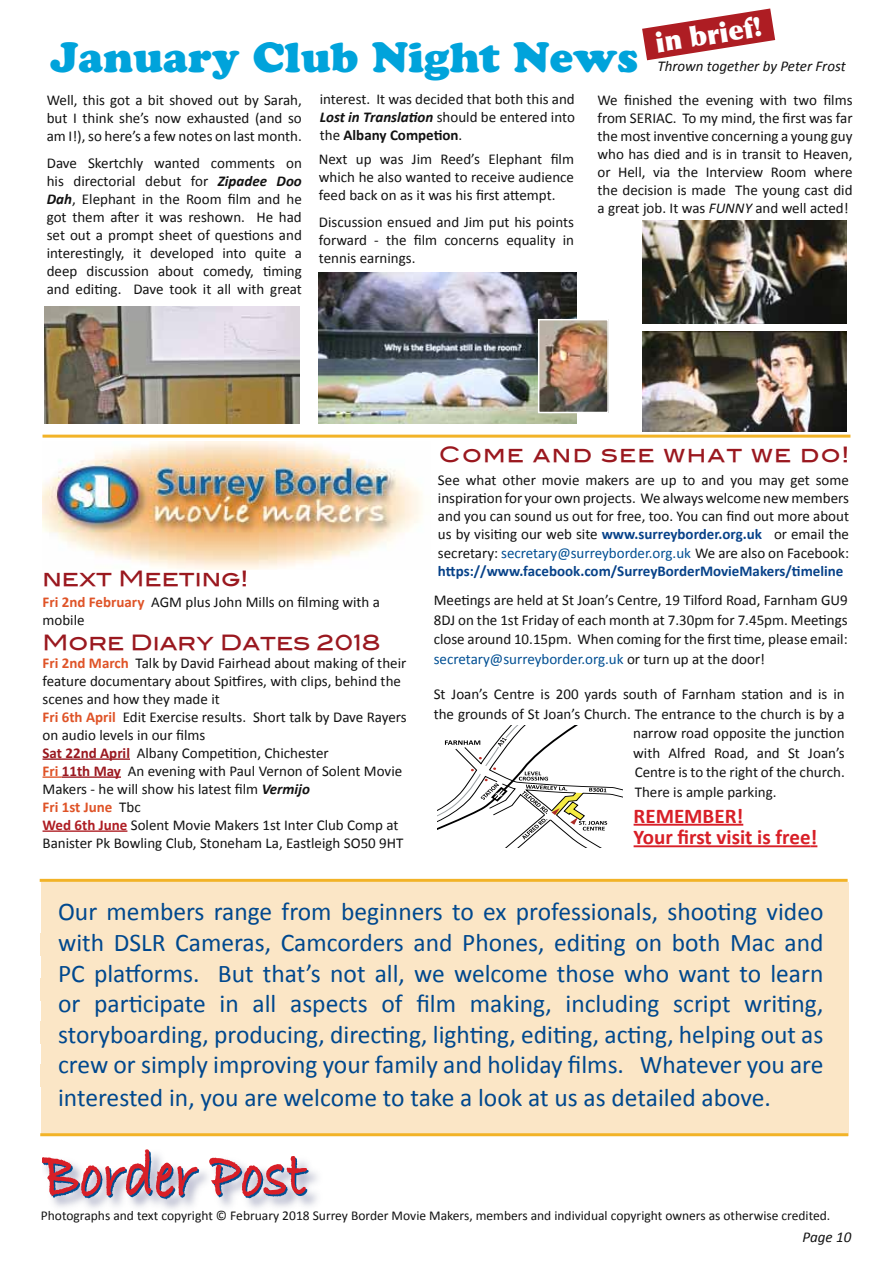
<style>
.page{position:relative;width:893px;height:1263px;background:#fff}
.page>*{position:absolute;margin:0;border:0;box-sizing:border-box;transform-origin:0 0}
.t1{font:42px "Cooper Black Std";color:#00a3db}
.t2{font:900 27px "Optima";color:#fff}
.t3{font:25.5px/30.9px "Calibri";color:#00488e;text-align:justify}
.t4{font:21px "Blair Md ITCTT Medium";color:#9a181f}
.t5{font:700 21px/21.6px "Calibri";color:#d81f27}
.t6{font:21px "Blair Md ITCTT Medium";letter-spacing:.06em;color:#9a181f}
.t7{font:15px/18px "Calibri";color:#121212;text-align:justify}
.t8{font:700 15px/18px "Calibri";color:#074289}
.t9{font:italic 15px "Calibri";color:#121212}
.t10{font:13.5px "Calibri";color:#121212}
.s1{font-weight:700;font-style:italic}
.s2{font-weight:700}
.s3{font-style:italic}
.s4{font-weight:700;color:#df5327}
.s5{font-weight:700;color:#9a181f}
.s6{font-weight:700;color:#9c1920}
.s7{font-weight:700;color:#ae1d23}
.s8{font-weight:700;color:#074289}
.s9{font-weight:400;color:#121212}
.s10{font-weight:400;color:#004f93}
.s11{color:#004f93}
</style>
<div class="page">
<svg style="left:43px;top:1149px;width:156px;height:50px"></svg>
<svg style="left:209px;top:1156px;width:100px;height:42px"></svg>
<hr style="left:43px;top:435px;width:807px;height:3px;background:#f2b327">
<div style="left:41px;top:882px;width:808px;height:253px;background:#fbe6c6"></div>
<div style="left:40px;top:1021px;width:808px;height:22px;background:#fbe6c6"></div>
<div style="left:40px;top:1064px;width:808px;height:23px;background:#fbe6c6"></div>
<div style="left:40px;top:978px;width:808px;height:23px;background:#fbe6c6"></div>
<div style="left:40px;top:933px;width:808px;height:22px;background:#fbe6c6"></div>
<hr style="left:40px;top:879px;width:808px;height:3px;background:#f2b327">
<hr style="left:40px;top:1133px;width:808px;height:3px;background:#f2b327">
<img style="left:43px;top:441px;width:379px;height:129px">
<svg style="left:438px;top:726px;width:185px;height:121px"></svg>
<hr style="left:43px;top:758px;width:87px;height:2px;background:#9a181f">
<svg style="left:43px;top:776px;width:19px;height:2px"></svg>
<hr style="left:62px;top:776px;width:59px;height:2px;background:#9c1920">
<hr style="left:43px;top:830px;width:84px;height:2px;background:#ae1d23">
<hr style="left:634px;top:824px;width:109px;height:2px;background:#d81f27">
<hr style="left:634px;top:845px;width:177px;height:2px;background:#d81f27">
<svg style="left:811px;top:845px;width:6px;height:2px"></svg>
<img style="left:45px;top:306px;width:255px;height:117px">
<img style="left:319px;top:272px;width:257px;height:151px">
<img style="left:642px;top:221px;width:204px;height:102px">
<img style="left:642px;top:332px;width:204px;height:100px">
<img style="left:541px;top:322px;width:65px;height:88px">
<div style="left:538px;top:319px;width:71px;height:94px;border:2px solid #fff"></div>
<svg style="left:642px;top:9px;width:133px;height:51px"></svg>
<h2 class="t2" style="left:653px;top:27px;width:109px;rotate:-9deg">in brief!</h2>
<p class="t9" style="left:657px;top:56px;width:190px">Thrown together by Peter Frost</p>
<h1 class="t1" style="left:51px;top:32px;width:589px">January Club Night News</h1>
<p class="t7" style="left:47px;top:90px;width:257px">Well, this got a bit shoved out by Sarah, but I think she’s now exhausted (and so am I!), so here’s a few notes on last month.</p>
<p class="t7" style="left:47px;top:153px;width:257px">Dave Skertchly wanted comments on his directorial debut for <span class="s1">Zipadee Doo Dah</span>, Elephant in the Room film and he got them after it was reshown. He had set out a prompt sheet of questions and interestingly, it developed into quite a deep discussion about comedy, timing and editing. Dave took it all with great</p>
<p class="t7" style="left:319px;top:150px;width:257px">Next up was Jim Reed’s Elephant film which he also wanted to receive audience feed back on as it was his first attempt.</p>
<p class="t7" style="left:320px;top:89px;width:257px">interest. It was decided that both this and <span class="s1">Lost in Translation</span> should be entered into the <span class="s2">Albany Competion</span>.</p>
<p class="t7" style="left:597px;top:90px;width:257px">We finished the evening with two films from SERIAC. To my mind, the first was far the most inventive concerning a young guy who has died and is in transit to Heaven, or Hell, via the Interview Room where the decision is made The young cast did a great job. It was <span class="s3">FUNNY</span> and well acted!</p>
<p class="t7" style="left:319px;top:213px;width:257px">Discussion ensued and Jim put his points forward - the film concerns equality in tennis earnings.</p>
<h3 class="t4" style="left:43px;top:561px;width:207px">next Meeting!</h3>
<p class="t7" style="left:43px;top:592px;width:339px"><span class="s4">Fri 2nd February</span> AGM plus John Mills on filming with a mobile</p>
<h3 class="t4" style="left:43px;top:625px;width:340px">More Diary Dates 2018</h3>
<p class="t7" style="left:43px;top:653px;width:366px;text-align:left"><span class="s4">Fri 2nd March</span> Talk by David Fairhead about making of their feature documentary about Spitfires, with clips, behind the scenes and how they made it<br><span class="s4">Fri 6th April</span> Edit Exercise results. Short talk by Dave Rayers on audio levels in our films<br><span class="s5">Sat 22nd April</span> Albany Competition, Chichester<br><span class="s4">Fri</span> <span class="s6">11th May</span> An evening with Paul Vernon of Solent Movie Makers - he will show his latest film <span class="s1">Vermijo<br></span><span class="s4">Fri 1st June</span> Tbc<br><span class="s7">Wed 6th June</span> Solent Movie Makers 1st Inter Club Comp at Banister Pk Bowling Club, Stoneham La, Eastleigh SO50 9HT</p>
<h3 class="t6" style="left:439px;top:437px;width:412px">Come and see what we do!</h3>
<p class="t7" style="left:438px;top:470px;width:413px">See what other movie makers are up to and you may get some inspiration for your own projects. We always welcome new members and you can sound us out for free, too. You can find out more about us by visiting our web site <span class="s8">www.surreyborder.org.uk</span> or email the</p>
<p class="t8" style="left:438px;top:543px;width:413px"><span class="s9">secretary:</span> <span class="s10">secretary@surreyborder.org.uk</span> <span class="s9">We are also on Facebook: </span>https://www.facebook.com/SurreyBorderMovieMakers/timeline</p>
<p class="t7" style="left:434px;top:590px;width:415px;line-height:19.5px">Meetings are held at St Joan’s Centre, 19 Tilford Road, Farnham GU9<br>8DJ on the 1st Friday of each month at 7.30pm for 7.45pm. Meetings close around 10.15pm. When coming for the first time, please email: <span class="s11">secretary@surreyborder.org.uk</span> or turn up at the door!</p>
<p class="t7" style="left:434px;top:685px;width:412px">St Joan’s Centre is 200 yards south of Farnham station and is in</p>
<p class="t7" style="left:434px;top:704px;width:412px">the grounds of St Joan’s Church. The entrance to the church is by a</p>
<p class="t7" style="left:633px;top:724px;width:213px">narrow road opposite the junction</p>
<p class="t7" style="left:633px;top:743px;width:213px">with Alfred Road, and St Joan’s</p>
<p class="t7" style="left:635px;top:763px;width:211px">Centre is to the right of the church.</p>
<p class="t7" style="left:635px;top:782px;width:143px">There is ample parking.</p>
<h3 class="t5" style="left:634px;top:804px;width:185px">REMEMBER!<br>Your first visit is free!</h3>
<p class="t3" style="left:58px;top:895px;width:767px">Our members range from beginners to ex professionals, shooting video with DSLR Cameras, Camcorders and Phones, editing on both Mac and PC platforms. But that’s not all, we welcome those who want to learn or participate in all aspects of film making, including script writing, storyboarding, producing, directing, lighting, editing, acting, helping out as crew or simply improving your family and holiday films. Whatever you are interested in, you are welcome to take a look at us as detailed above.</p>
<p class="t10" style="left:41px;top:1207px;width:791px">Photographs and text copyright © February 2018 Surrey Border Movie Makers, members and individual copyright owners as otherwise credited.</p>
<p class="t9" style="left:803px;top:1227px;width:50px">Page 10</p>
</div>
